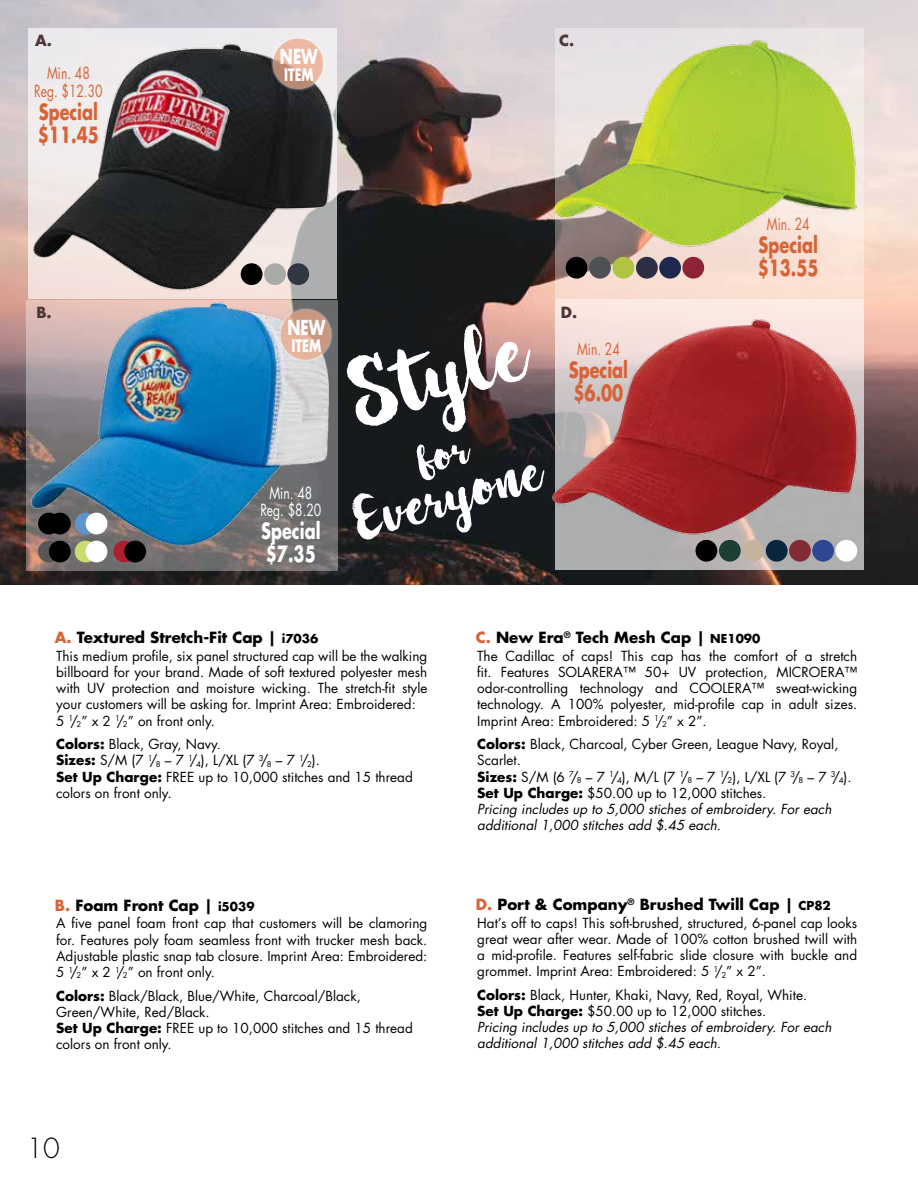
<style>
.page{position:relative;width:918px;height:1188px;background:#fff}
.page>*{position:absolute;margin:0;border:0;box-sizing:border-box;transform-origin:0 0}
.t1{font:98.85px "Winter Brush Demo";color:#fff}
.t2{font:64.2px "Winter Brush Demo";color:#fff}
.t3{font:300 27px "Futura";color:#000}
.t4{font:700 21.75px/23px "Futura";color:#d76336;scale:.74 1}
.t5{font:700 21.75px/23px "Futura";color:#fff;scale:.74 1}
.t6{font:700 20.1px "Futura";color:#fff;scale:.74 1}
.t7{font:700 16.8px "Futura";color:#fff;scale:.74 1}
.t8{font:16.35px/17.4px "Futura";color:#d76336;text-align:center;scale:.74 1}
.t9{font:16.35px/17.4px "Futura";color:#fff;text-align:center;scale:.74 1}
.t10{font:700 15px "Futura";color:#000}
.t11{font:700 15px "Futura";color:#4c3837}
.t12{font:13.5px/16.2px "Futura";color:#000}
.t13{font:italic 13.5px/16.2px "Futura";color:#000}
.s1{color:#d76336}
.s2{font-size:12px}
.s3{font-weight:700}
.s4{font-style:italic}
.s5{font-weight:700;font-style:normal}
.s6{font-style:normal}
</style>
<div class="page">
<img style="left:0;top:0;width:918px;height:584px">
<div style="left:28px;top:29px;width:309px;height:270px;background:#ebeaed"></div>
<svg style="left:555px;top:29px;width:309px;height:270px;background:#efd9d1"></svg>
<svg style="left:555px;top:299px;width:309px;height:270px;background:#cec6c4"></svg>
<svg style="left:27px;top:547px;width:311px;height:23px;background:#7a7270"></svg>
<img style="left:18px;top:41px;width:330px;height:254px">
<div style="left:241px;top:263px;width:22px;height:22px;background:#000;border-radius:50%"></div>
<div style="left:566px;top:257px;width:21px;height:22px;background:#000;border-radius:50%"></div>
<div style="left:696px;top:540px;width:21px;height:22px;background:#000;border-radius:50%"></div>
<div style="left:613px;top:257px;width:21px;height:22px;background:#b1c343;border-radius:50%"></div>
<div style="left:742px;top:540px;width:22px;height:22px;background:#c4b39d;border-radius:50%"></div>
<div style="left:38px;top:541px;width:22px;height:21px;background:#575755;border-radius:50%"></div>
<div style="left:75px;top:541px;width:22px;height:21px;background:#c9de70;border-radius:50%"></div>
<div style="left:113px;top:541px;width:22px;height:21px;background:#ad1e31;border-radius:50%"></div>
<div style="left:49px;top:541px;width:22px;height:21px;background:#000;border-radius:50%"></div>
<div style="left:86px;top:541px;width:21px;height:21px;background:#fff;border-radius:50%"></div>
<div style="left:124px;top:541px;width:22px;height:21px;background:#000;border-radius:50%"></div>
<div style="left:287px;top:263px;width:22px;height:22px;background:#313843;border-radius:50%"></div>
<div style="left:659px;top:257px;width:22px;height:22px;background:#1f2950;border-radius:50%"></div>
<div style="left:789px;top:540px;width:22px;height:22px;background:#842a35;border-radius:50%"></div>
<div style="left:812px;top:540px;width:22px;height:22px;background:#2c4892;border-radius:50%"></div>
<div style="left:682px;top:257px;width:22px;height:22px;background:#8f2437;border-radius:50%"></div>
<div style="left:835px;top:540px;width:22px;height:22px;background:#fff;border-radius:50%"></div>
<div style="left:264px;top:263px;width:22px;height:22px;background:#a9aba8;border-radius:50%"></div>
<div style="left:589px;top:257px;width:22px;height:22px;background:#4d5154;border-radius:50%"></div>
<div style="left:719px;top:540px;width:22px;height:22px;background:#1c3e35;border-radius:50%"></div>
<div style="left:636px;top:257px;width:22px;height:22px;background:#2c2f44;border-radius:50%"></div>
<div style="left:766px;top:540px;width:22px;height:22px;background:#0a263c;border-radius:50%"></div>
<img style="left:20px;top:294px;width:322px;height:253px">
<img style="left:551px;top:38px;width:309px;height:214px">
<img style="left:546px;top:313px;width:318px;height:227px">
<div style="left:270px;top:36px;width:56px;height:55px;background:#fff;opacity:.75"></div>
<div style="left:272px;top:36px;width:52px;height:54px;background:#fff;opacity:.75"></div>
<div style="left:278px;top:307px;width:55px;height:55px;background:#fff;opacity:.75"></div>
<div style="left:279px;top:307px;width:53px;height:54px;background:#fff;opacity:.75"></div>
<div style="left:413px;top:441px;width:61px;height:41px;background:#16191e"></div>
<p class="t11" style="left:35px;top:31px;width:18px">A.</p>
<p class="t8" style="left:34px;top:65px;width:94px">Min. 48<br>Reg. $12.30</p>
<h3 class="t4" style="left:38px;top:100px;width:84px">Special $11.45</h3>
<p class="t11" style="left:36px;top:302px;width:17px">B.</p>
<h3 class="t6" style="left:280px;top:43px;width:53px">NEW</h3>
<p class="t7" style="left:284px;top:63px;width:42px">ITEM</p>
<p class="t11" style="left:559px;top:30px;width:17px">C.</p>
<h3 class="t6" style="left:287px;top:314px;width:53px">NEW</h3>
<p class="t7" style="left:292px;top:334px;width:42px">ITEM</p>
<p class="t9" style="left:260px;top:484px;width:84px">Min. 48<br>Reg. $8.20</p>
<h3 class="t5" style="left:261px;top:519px;width:82px">Special $7.35</h3>
<h1 class="t1" style="left:332px;top:353px;width:189px;rotate:-16deg">Style</h1>
<h2 class="t2" style="left:343px;top:493px;width:199px;rotate:-16deg">Everyone</h2>
<p class="t11" style="left:561px;top:302px;width:18px">D.</p>
<p class="t8" style="left:577px;top:341px;width:59px">Min. 24</p>
<h3 class="t4" style="left:569px;top:358px;width:82px">Special $6.00</h3>
<p class="t8" style="left:767px;top:216px;width:59px">Min. 24</p>
<h3 class="t4" style="left:758px;top:233px;width:84px">Special $13.55</h3>
<p class="t10" style="left:55px;top:627px;width:265px"><span class="s1">A.</span> Textured Stretch-Fit Cap | <span class="s2">i7036</span></p>
<p class="t10" style="left:476px;top:627px;width:286px"><span class="s1">C.</span> New Era<sup>®</sup> Tech Mesh Cap | <span class="s2">NE1090</span></p>
<p class="t12" style="left:56px;top:648px;width:373px">This medium profile, six panel structured cap will be the walking billboard for your brand. Made of soft textured polyester mesh with UV protection and moisture wicking. The stretch-fit style your customers will be asking for. Imprint Area: Embroidered:<br>5 <sup>1</sup>/<sub>2</sub>” x 2 <sup>1</sup>/<sub>2</sub>” on front only.</p>
<p class="t12" style="left:56px;top:736px;width:358px"><span class="s3">Colors:</span> Black, Gray, Navy.<br><span class="s3">Sizes:</span> S/M (7 <sup>1</sup>/<sub>8</sub> – 7 <sup>1</sup>/<sub>4</sub>), L/XL (7 <sup>3</sup>/<sub>8</sub> – 7 <sup>1</sup>/<sub>2</sub>).<br><span class="s3">Set Up Charge:</span> FREE up to 10,000 stitches and 15 thread colors on front only.</p>
<p class="t12" style="left:477px;top:648px;width:381px;text-align:justify">The Cadillac of caps! This cap has the comfort of a stretch fit. Features SOLARERA™ 50+ UV protection, MICROERA™ odor-controlling technology and COOLERA™ sweat-wicking technology. A 100% polyester, mid-profile cap in adult sizes.<br>Imprint Area: Embroidered: 5 <sup>1</sup>/<sub>2</sub>” x 2”.</p>
<p class="t12" style="left:477px;top:736px;width:376px"><span class="s3">Colors:</span> Black, Charcoal, Cyber Green, League Navy, Royal, Scarlet.<br><span class="s3">Sizes:</span> S/M (6 <sup>7</sup>/<sub>8</sub> – 7 <sup>1</sup>/<sub>4</sub>), M/L (7 <sup>1</sup>/<sub>8</sub> – 7 <sup>1</sup>/<sub>2</sub>), L/XL (7 <sup>3</sup>/<sub>8</sub> – 7 <sup>3</sup>/<sub>4</sub>).<br><span class="s3">Set Up Charge:</span> $50.00 up to 12,000 stitches.<br><span class="s4">Pricing includes up to 5,000 stiches of embroidery. For each additional 1,000 stitches add $.45 each.</span></p>
<p class="t10" style="left:55px;top:895px;width:201px"><span class="s1">B.</span> Foam Front Cap | <span class="s2">i5039</span></p>
<p class="t12" style="left:56px;top:915px;width:373px;text-align:justify">A five panel foam front cap that customers will be clamoring for. Features poly foam seamless front with trucker mesh back.<br>Adjustable plastic snap tab closure. Imprint Area: Embroidered:<br>5 <sup>1</sup>/<sub>2</sub>” x 2 <sup>1</sup>/<sub>2</sub>” on front only.</p>
<p class="t12" style="left:56px;top:988px;width:358px"><span class="s3">Colors:</span> Black/Black, Blue/White, Charcoal/Black, Green/White, Red/Black.<br><span class="s3">Set Up Charge:</span> FREE up to 10,000 stitches and 15 thread colors on front only.</p>
<p class="t10" style="left:476px;top:894px;width:356px"><span class="s1">D.</span> Port &amp; Company<sup>®</sup> Brushed Twill Cap | <span class="s2">CP82</span></p>
<p class="t12" style="left:477px;top:915px;width:381px;text-align:justify">Hat’s off to caps! This soft-brushed, structured, 6-panel cap looks great wear after wear. Made of 100% cotton brushed twill with a mid-profile. Features self-fabric slide closure with buckle and grommet. Imprint Area: Embroidered: 5 <sup>1</sup>/<sub>2</sub>” x 2”.</p>
<p class="t13" style="left:477px;top:987px;width:356px"><span class="s5">Colors:</span> <span class="s6">Black, Hunter, Khaki, Navy, Red, Royal, White.<br></span><span class="s5">Set Up Charge:</span> <span class="s6">$50.00 up to 12,000 stitches.<br></span>Pricing includes up to 5,000 stiches of embroidery. For each additional 1,000 stitches add $.45 each.</p>
<h3 class="t3" style="left:27px;top:1132px;width:35px">10</h3>
</div>
